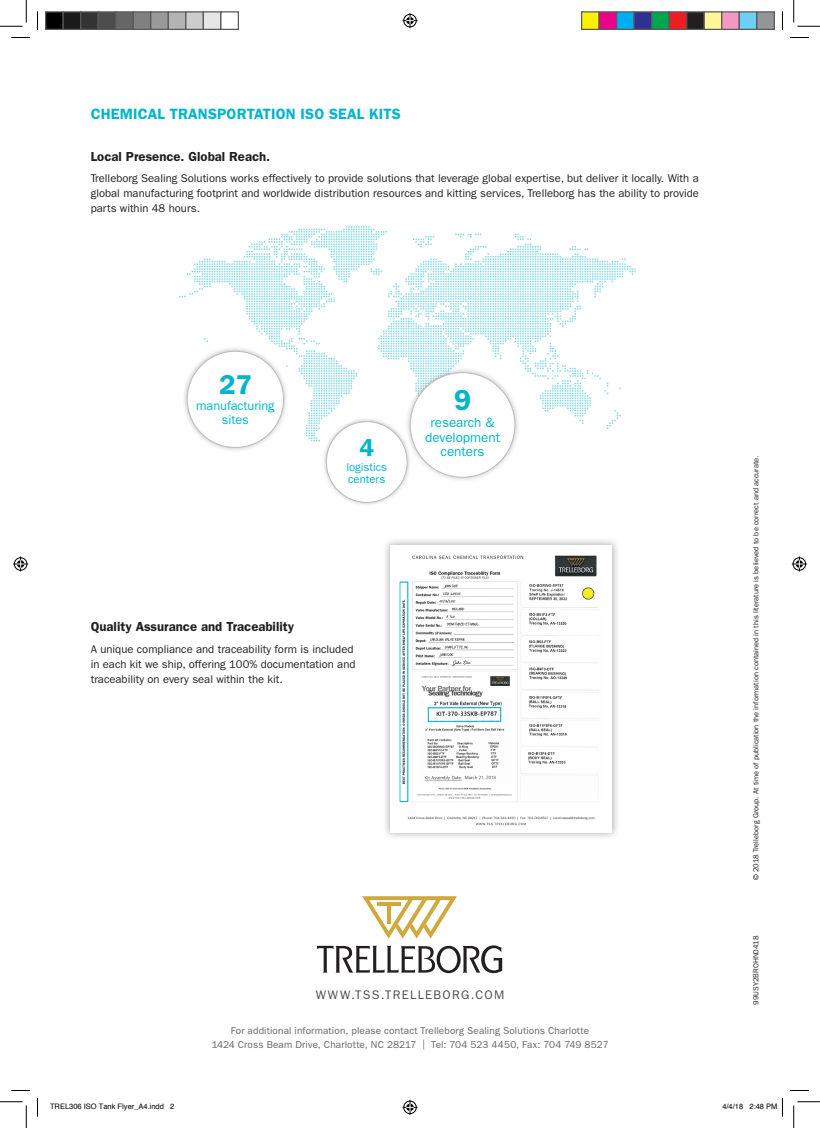
<style>
.page{position:relative;width:820px;height:1128px;background:#fff}
.page>*{position:absolute;margin:0;border:0;box-sizing:border-box;transform-origin:0 0}
.t1{font:600 29px "ITC Franklin Gothic Std";color:#00b5cb}
.t2{font:600 27.38px "ITC Franklin Gothic Std";color:#00b5cb}
.t3{font:600 24.62px "ITC Franklin Gothic Std";color:#00b5cb}
.t4{font:600 15px "ITC Franklin Gothic Std";letter-spacing:.01em;color:#00b5cb}
.t5{font:13.5px "ITC Franklin Gothic Std";letter-spacing:-.005em;color:#00b5cb}
.t6{font:600 13.12px "ITC Franklin Gothic Std";color:#231f20}
.t7{font:12.75px "ITC Franklin Gothic Std";letter-spacing:-.005em;color:#00b5cb}
.t8{font:12.5px "ITC Franklin Gothic Std";letter-spacing:.105em;color:#231f20}
.t9{font:11.38px "ITC Franklin Gothic Std";letter-spacing:-.005em;color:#00b5cb}
.t10{font:11.25px/15px "ITC Franklin Gothic Std";color:#231f20}
.t11{font:10px/13.8px "ITC Franklin Gothic Std";letter-spacing:.015em;color:#231f20;text-align:center}
.t12{font:7.5px "ITC Franklin Gothic Std";color:#231f20}
.t13{font:7.5px "Helvetica";color:#000}
</style>
<div class="page">
<svg style="left:362px;top:896px;width:95px;height:42px"></svg>
<svg style="left:317px;top:945px;width:185px;height:28px"></svg>
<div style="left:382px;top:537px;width:237px;height:303px;background:#231f20;opacity:.4"></div>
<img style="left:390px;top:545px;width:221px;height:287px">
<svg style="left:179px;top:226px;width:456px;height:215px"></svg>
<div style="left:404px;top:367px;width:116px;height:116px;background:#231f20;opacity:.3"></div>
<div style="left:410px;top:372px;width:104px;height:105px;background:#fff;border-radius:50%"></div>
<div style="left:322px;top:417px;width:89px;height:89px;background:#231f20;opacity:.3"></div>
<div style="left:326px;top:421px;width:81px;height:81px;background:#fff;border-radius:50%"></div>
<div style="left:326px;top:421px;width:81px;height:81px;border:1px solid #bcbdc0;border-radius:50%"></div>
<div style="left:182px;top:346px;width:107px;height:107px;background:#231f20;opacity:.3"></div>
<div style="left:187px;top:351px;width:96px;height:96px;background:#fff;border-radius:50%"></div>
<svg style="left:11px;top:37px;width:19px;height:1px"></svg>
<svg style="left:790px;top:37px;width:18px;height:1px"></svg>
<svg style="left:11px;top:1090px;width:19px;height:1px"></svg>
<svg style="left:790px;top:1090px;width:18px;height:1px"></svg>
<svg style="left:37px;top:11px;width:1px;height:19px"></svg>
<svg style="left:37px;top:1098px;width:1px;height:18px"></svg>
<svg style="left:781px;top:12px;width:1px;height:18px"></svg>
<svg style="left:0;top:0;width:27px;height:27px"></svg>
<svg style="left:0;top:1101px;width:27px;height:26px"></svg>
<svg style="left:793px;top:0;width:26px;height:27px"></svg>
<svg style="left:793px;top:1101px;width:26px;height:26px"></svg>
<svg style="left:402px;top:13px;width:15px;height:15px"></svg>
<svg style="left:402px;top:1099px;width:15px;height:15px"></svg>
<svg style="left:13px;top:556px;width:15px;height:15px"></svg>
<svg style="left:791px;top:556px;width:15px;height:15px"></svg>
<div style="left:46px;top:12px;width:17px;height:17px;background:#000"></div>
<div style="left:45px;top:11px;width:19px;height:19px;border:1px solid #595959"></div>
<div style="left:63px;top:12px;width:18px;height:17px;background:#1a1a1a"></div>
<div style="left:62px;top:11px;width:19px;height:19px;border:1px solid #595959"></div>
<div style="left:81px;top:12px;width:17px;height:17px;background:#333"></div>
<div style="left:80px;top:11px;width:19px;height:19px;border:1px solid #595959"></div>
<div style="left:98px;top:12px;width:18px;height:17px;background:#4d4d4d"></div>
<div style="left:98px;top:11px;width:18px;height:19px;border:1px solid #595959"></div>
<div style="left:116px;top:12px;width:17px;height:17px;background:#666"></div>
<div style="left:115px;top:11px;width:19px;height:19px;border:1px solid #595959"></div>
<div style="left:133px;top:12px;width:18px;height:17px;background:#808080"></div>
<div style="left:132px;top:11px;width:19px;height:19px;border:1px solid #595959"></div>
<div style="left:151px;top:12px;width:17px;height:17px;background:#999"></div>
<div style="left:150px;top:11px;width:19px;height:19px;border:1px solid #595959"></div>
<div style="left:168px;top:12px;width:18px;height:17px;background:#b3b3b3"></div>
<div style="left:168px;top:11px;width:18px;height:19px;border:1px solid #595959"></div>
<div style="left:186px;top:12px;width:17px;height:17px;background:#ccc"></div>
<div style="left:185px;top:11px;width:19px;height:19px;border:1px solid #595959"></div>
<div style="left:203px;top:12px;width:18px;height:17px;background:#e6e6e6"></div>
<div style="left:202px;top:11px;width:19px;height:19px;border:1px solid #595959"></div>
<div style="left:220px;top:11px;width:19px;height:19px;border:1px solid #595959"></div>
<div style="left:581px;top:12px;width:17px;height:17px;background:#fff101"></div>
<div style="left:580px;top:11px;width:19px;height:19px;border:1px solid #595959"></div>
<div style="left:598px;top:12px;width:18px;height:17px;background:#ed028c"></div>
<div style="left:598px;top:11px;width:19px;height:19px;border:1px solid #595959"></div>
<div style="left:616px;top:12px;width:17px;height:17px;background:#00aeef"></div>
<div style="left:615px;top:11px;width:19px;height:19px;border:1px solid #595959"></div>
<div style="left:633px;top:12px;width:18px;height:17px;background:#2e3092"></div>
<div style="left:633px;top:11px;width:19px;height:19px;border:1px solid #595959"></div>
<div style="left:651px;top:12px;width:17px;height:17px;background:#00a54f"></div>
<div style="left:650px;top:11px;width:19px;height:19px;border:1px solid #595959"></div>
<div style="left:668px;top:12px;width:18px;height:17px;background:#ee1d23"></div>
<div style="left:668px;top:11px;width:19px;height:19px;border:1px solid #595959"></div>
<div style="left:686px;top:12px;width:17px;height:17px;background:#231f20"></div>
<div style="left:685px;top:11px;width:19px;height:19px;border:1px solid #595959"></div>
<div style="left:703px;top:12px;width:18px;height:17px;background:#fff79a"></div>
<div style="left:703px;top:11px;width:19px;height:19px;border:1px solid #595959"></div>
<div style="left:721px;top:12px;width:17px;height:17px;background:#f499c2"></div>
<div style="left:720px;top:11px;width:19px;height:19px;border:1px solid #595959"></div>
<div style="left:738px;top:12px;width:18px;height:17px;background:#6bcff6"></div>
<div style="left:738px;top:11px;width:19px;height:19px;border:1px solid #595959"></div>
<div style="left:756px;top:12px;width:17px;height:17px;background:#939598"></div>
<div style="left:755px;top:11px;width:19px;height:19px;border:1px solid #595959"></div>
<svg style="left:781px;top:1098px;width:1px;height:18px"></svg>
<p class="t4" style="left:91px;top:105px;width:311px">CHEMICAL TRANSPORTATION ISO SEAL KITS</p>
<p class="t6" style="left:91px;top:148px;width:181px">Local Presence. Global Reach.</p>
<p class="t10" style="left:91px;top:171px;width:609px;text-align:justify">Trelleborg Sealing Solutions works effectively to provide solutions that leverage global expertise, but deliver it locally. With a global manufacturing footprint and worldwide distribution resources and kitting services, Trelleborg has the ability to provide parts within 48 hours.</p>
<p class="t2" style="left:219px;top:368px;width:34px">27</p>
<p class="t7" style="left:196px;top:398px;width:80px">manufacturing</p>
<p class="t7" style="left:222px;top:412px;width:28px">sites</p>
<p class="t1" style="left:453px;top:383px;width:19px">9</p>
<p class="t5" style="left:430px;top:415px;width:65px">research &amp;</p>
<p class="t5" style="left:425px;top:429px;width:76px">development</p>
<p class="t3" style="left:359px;top:433px;width:16px">4</p>
<p class="t5" style="left:440px;top:444px;width:45px">centers</p>
<p class="t9" style="left:346px;top:460px;width:42px">logistics</p>
<p class="t9" style="left:348px;top:472px;width:39px">centers</p>
<p class="t6" style="left:91px;top:619px;width:205px">Quality Assurance and Traceability</p>
<p class="t10" style="left:91px;top:641px;width:266px">A unique compliance and traceability form is included in each kit we ship, offering 100% documentation and traceability on every seal within the kit.</p>
<p class="t8" style="left:316px;top:987px;width:190px">WWW.TSS.TRELLEBORG.COM</p>
<p class="t11" style="left:211px;top:1024px;width:398px">For additional information, please contact Trelleborg Sealing Solutions Charlotte<br>1424 Cross Beam Drive, Charlotte, NC 28217 | Tel: 704 523 4450, Fax: 704 749 8527</p>
<p class="t12" style="left:751px;top:880px;width:426px;rotate:-90deg">© 2018 Trelleborg Group. At time of publication the information contained in this literature is believed to be correct and accurate.</p>
<p class="t12" style="left:751px;top:1004px;width:71px;rotate:-90deg">99USY2BROHN0418</p>
<p class="t13" style="left:50px;top:1100px;width:126px">TREL306 ISO Tank Flyer_A4.indd 2</p>
<p class="t13" style="left:722px;top:1100px;width:57px">4/4/18 2:48 PM</p>
</div>
